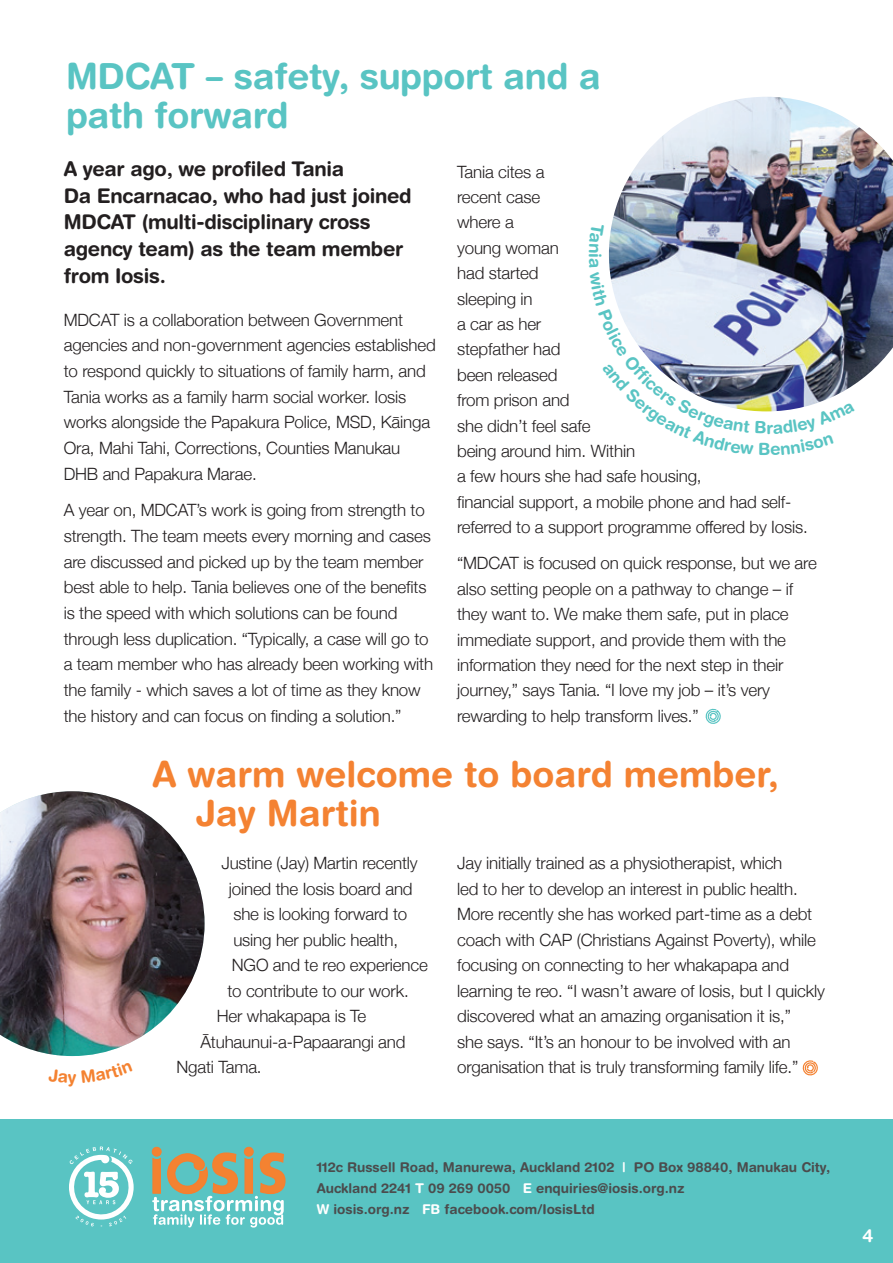
<style>
.page{position:relative;width:893px;height:1263px;background:#fff}
.page>*{position:absolute;margin:0;border:0;box-sizing:border-box;transform-origin:0 0}
.Heading01{font:700 36px/39px "Helvetica Rounded";letter-spacing:-.01em;color:#59c4c3}
.Heading_02{font:700 36px/39px "Helvetica Rounded";color:#f48232}
.Intro_Text{font:700 20.25px/26.7px "Helvetica Rounded";letter-spacing:-.015em;color:#231f20}
.Intro_Text-2{font:700 18px "Helvetica Rounded";color:#fff}
.Body{font:300 16.95px/25.3px "Helvetica Neue";letter-spacing:-.01em;color:#231f20}
.t1{font:700 16.95px "Helvetica Rounded";color:#59c4c3}
.Body-2{font:700 13.5px/21px "Helvetica Rounded";color:#4b4c4d}
.s1{color:#fff}
</style>
<div class="page">
<div style="left:0;top:1120px;width:893px;height:143px;background:#59c4c3"></div>
<img style="left:612px;top:97px;width:281px;height:287px">
<img style="left:0;top:791px;width:205px;height:265px">
<svg style="left:705px;top:708px;width:16px;height:16px"></svg>
<svg style="left:69px;top:1146px;width:65px;height:80px"></svg>
<div style="left:152px;top:1147px;width:9px;height:9px;background:#f48231;border-radius:50%"></div>
<div style="left:152px;top:1147px;width:10px;height:10px;border:1px solid #f48031;border-radius:50%"></div>
<div style="left:244px;top:1147px;width:9px;height:9px;background:#f48231;border-radius:50%"></div>
<div style="left:244px;top:1147px;width:10px;height:10px;border:1px solid #f48031;border-radius:50%"></div>
<svg style="left:152px;top:1152px;width:134px;height:75px"></svg>
<svg style="left:802px;top:1060px;width:16px;height:16px"></svg>
<img style="left:609px;top:223px;width:246px;height:189px">
<p class="Heading01" style="left:66px;top:56px;width:536px">MDCAT – safety, support and a path forward</p>
<p class="Intro_Text" style="left:64px;top:155px;width:349px">A year ago, we profiled Tania<br>Da Encarnacao, who had just joined<br>MDCAT (multi-disciplinary cross agency team) as the team member from Iosis.</p>
<p class="Body" style="left:64px;top:305px;width:374px;line-height:25.8px">MDCAT is a collaboration between Government agencies and non-government agencies established to respond quickly to situations of family harm, and Tania works as a family harm social worker. Iosis works alongside the Papakura Police, MSD, Kāinga Ora, Mahi Tahi, Corrections, Counties Manukau DHB and Papakura Marae.</p>
<p class="Body" style="left:64px;top:496px;width:371px">A year on, MDCAT’s work is going from strength to strength. The team meets every morning and cases are discussed and picked up by the team member best able to help. Tania believes one of the benefits is the speed with which solutions can be found through less duplication. “Typically, a case will go to a team member who has already been working with the family - which saves a lot of time as they know the history and can focus on finding a solution.”</p>
<p class="Body" style="left:457px;top:158px;width:352px">Tania cites a<br>recent case<br>where a<br>young woman<br>had started<br>sleeping in<br>a car as her<br>stepfather had<br>been released<br>from prison and<br>she didn’t feel safe<br>being around him. Within<br>a few hours she had safe housing,<br>financial support, a mobile phone and had self&shy;referred to a support programme offered by Iosis.</p>
<p class="Body" style="left:457px;top:549px;width:361px">“MDCAT is focused on quick response, but we are also setting people on a pathway to change – if they want to. We make them safe, put in place immediate support, and provide them with the information they need for the next step in their journey,” says Tania. “I love my job – it’s very rewarding to help transform lives.”</p>
<p class="t1" style="left:758px;top:439px;width:14px">B</p>
<p class="Heading_02" style="left:196px;top:754px;width:585px;text-indent:-44px">A warm welcome to board member,<br>Jay Martin</p>
<p class="Body" style="left:221px;top:849px;width:198px">Justine (Jay) Martin recently</p>
<p class="Body" style="left:229px;top:875px;width:185px">joined the Iosis board and</p>
<p class="Body" style="left:233px;top:900px;width:175px">she is looking forward to</p>
<p class="Body" style="left:233px;top:926px;width:166px">using her public health,</p>
<p class="Body" style="left:232px;top:951px;width:197px">NGO and te reo experience</p>
<p class="Body" style="left:227px;top:977px;width:183px">to contribute to our work.</p>
<p class="Body" style="left:217px;top:1002px;width:151px">Her whakapapa is Te</p>
<p class="Body" style="left:200px;top:1028px;width:207px">Ātuhaunui-a-Papaarangi and</p>
<p class="Body" style="left:176px;top:1053px;width:87px">Ngati Tama.</p>
<p class="Body" style="left:457px;top:849px;width:369px">Jay initially trained as a physiotherapist, which<br>led to her to develop an interest in public health.<br>More recently she has worked part-time as a debt coach with CAP (Christians Against Poverty), while focusing on connecting to her whakapapa and learning te reo. “I wasn’t aware of Iosis, but I quickly discovered what an amazing organisation it is,”<br>she says. “It’s an honour to be involved with an organisation that is truly transforming family life.”</p>
<p class="Body-2" style="left:317px;top:1157px;width:515px">112c Russell Road, Manurewa, Auckland 2102 <span class="s1">|</span> PO Box 98840, Manukau City,<br>Auckland 2241 <span class="s1">T</span> 09 269 0050 <span class="s1">E</span> enquiries@iosis.org.nz<br><span class="s1">W</span> iosis.org.nz <span class="s1">FB</span> facebook.com/IosisLtd</p>
<p class="Intro_Text-2" style="left:863px;top:1225px;width:12px">4</p>
</div>
